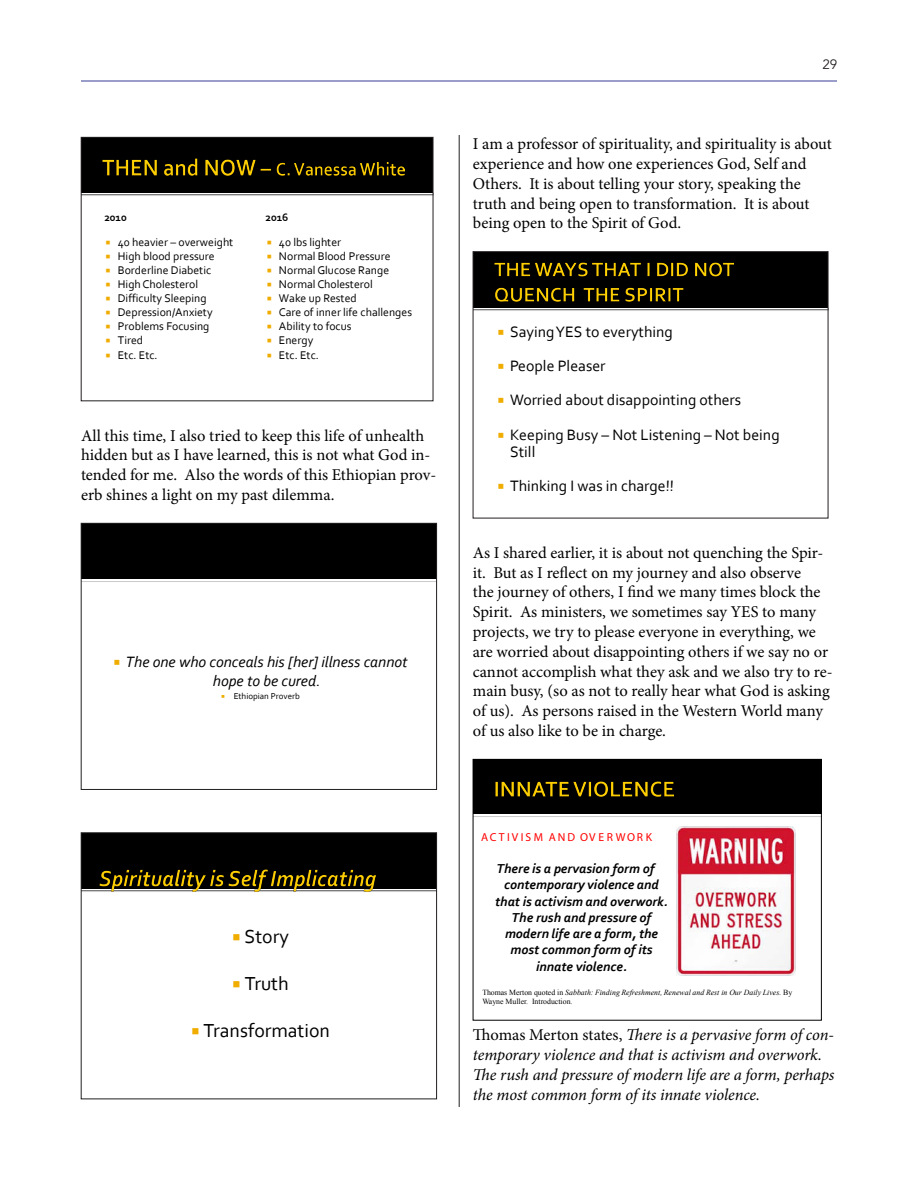
<style>
.page{position:relative;width:918px;height:1188px;background:#fff}
.page>*{position:absolute;margin:0;border:0;box-sizing:border-box;transform-origin:0 0}
.t1{font:19.8px "Corbel";color:#000}
.Paragraph_11-13_2{font:16.5px/19.8px "Minion Pro";letter-spacing:-.005em;color:#000}
.Paragraph_11-13_2-2{font:italic 16.5px/19.8px "Minion Pro";letter-spacing:-.005em;color:#000}
.t2{font:15.75px/17.1px "Corbel";color:#000}
.t3{font:italic 15.75px/18.9px "Corbel";color:#000}
.t4{font:italic 700 13.5px "Corbel";color:#000}
.t5{font:13.5px "Avenir";color:#231f20}
.t6{font:11.7px "Corbel";color:#000}
.t7{font:11.55px "Myriad Pro";letter-spacing:.185em;color:#f00}
.t8{font:700 11.25px "Corbel";letter-spacing:-.005em;color:#000}
.t9{font:8.85px "Corbel";color:#000}
.t10{font:italic 7.8px/9.3px "Times New Roman";letter-spacing:.005em;color:#000}
.s1{color:#f0ad00}
.s2{font-style:normal}
</style>
<div class="page">
<hr style="left:81px;top:81px;width:756px;height:1px;background:#363a95">
<hr style="left:459px;top:135px;width:1px;height:972px;background:#231f20">
<img style="left:83px;top:192px;width:348px;height:4px">
<hr style="left:81px;top:193px;width:352px;height:1px;background:#fff">
<div style="left:81px;top:137px;width:352px;height:55px;background:#000"></div>
<img style="left:102px;top:159px;width:303px;height:16px">
<div style="left:81px;top:137px;width:352px;height:264px;border:1px solid #231f20"></div>
<div style="left:81px;top:523px;width:356px;height:56px;background:#000"></div>
<div style="left:81px;top:523px;width:356px;height:267px;border:1px solid #231f20"></div>
<div style="left:81px;top:833px;width:356px;height:55px;background:#000"></div>
<img style="left:100px;top:870px;width:275px;height:22px">
<div style="left:81px;top:833px;width:356px;height:266px;border:1px solid #231f20"></div>
<div style="left:473px;top:252px;width:355px;height:55px;background:#000"></div>
<img style="left:494px;top:263px;width:239px;height:39px">
<div style="left:473px;top:251px;width:355px;height:267px;border:1px solid #231f20"></div>
<div style="left:473px;top:759px;width:348px;height:55px;background:#000"></div>
<img style="left:495px;top:782px;width:178px;height:15px">
<img style="left:676px;top:827px;width:119px;height:148px">
<div style="left:473px;top:759px;width:349px;height:261px;border:1px solid #000"></div>
<p class="t8" style="left:104px;top:210px;width:24px">2010</p>
<p class="t6" style="left:105px;top:235px;width:129px"><span class="s1">○</span> 40 heavier – overweight</p>
<p class="t6" style="left:105px;top:249px;width:111px"><span class="s1">○</span> High blood pressure</p>
<p class="t6" style="left:105px;top:263px;width:107px"><span class="s1">○</span> Borderline Diabetic</p>
<p class="t6" style="left:105px;top:277px;width:94px"><span class="s1">○</span> High Cholesterol</p>
<p class="t6" style="left:105px;top:291px;width:103px"><span class="s1">○</span> Difficulty Sleeping</p>
<p class="t6" style="left:105px;top:305px;width:109px"><span class="s1">○</span> Depression/Anxiety</p>
<p class="t6" style="left:105px;top:319px;width:106px"><span class="s1">○</span> Problems Focusing</p>
<p class="t6" style="left:105px;top:333px;width:39px"><span class="s1">○</span> Tired</p>
<p class="t6" style="left:105px;top:347px;width:54px"><span class="s1">○</span> Etc. Etc.</p>
<p class="t8" style="left:266px;top:210px;width:24px">2016</p>
<p class="t6" style="left:267px;top:235px;width:76px"><span class="s1">○</span> 40 lbs lighter</p>
<p class="t6" style="left:267px;top:249px;width:125px"><span class="s1">○</span> Normal Blood Pressure</p>
<p class="t6" style="left:267px;top:263px;width:124px"><span class="s1">○</span> Normal Glucose Range</p>
<p class="t6" style="left:267px;top:277px;width:108px"><span class="s1">○</span> Normal Cholesterol</p>
<p class="t6" style="left:267px;top:291px;width:92px"><span class="s1">○</span> Wake up Rested</p>
<p class="t6" style="left:267px;top:305px;width:147px"><span class="s1">○</span> Care of inner life challenges</p>
<p class="t6" style="left:267px;top:319px;width:86px"><span class="s1">○</span> Ability to focus</p>
<p class="t6" style="left:267px;top:333px;width:48px"><span class="s1">○</span> Energy</p>
<p class="t6" style="left:267px;top:347px;width:54px"><span class="s1">○</span> Etc. Etc.</p>
<p class="Paragraph_11-13_2" style="left:81px;top:426px;width:357px">All this time, I also tried to keep this life of unhealth hidden but as I have learned, this is not what God in&shy;tended for me. Also the words of this Ethiopian prov&shy;erb shines a light on my past dilemma.</p>
<p class="t3" style="left:213px;top:652px;width:196px;text-indent:-99px"><span class="s1">○</span> The one who conceals his [her] illness cannot hope to be cured.</p>
<p class="t9" style="left:221px;top:690px;width:80px"><span class="s1">○</span> Ethiopian Proverb</p>
<p class="t1" style="left:232px;top:924px;width:58px"><span class="s1">○</span> Story</p>
<p class="t1" style="left:232px;top:971px;width:58px"><span class="s1">○</span> Truth</p>
<p class="t1" style="left:191px;top:1018px;width:140px"><span class="s1">○</span> Transformation</p>
<p class="t5" style="left:822px;top:56px;width:17px">29</p>
<p class="Paragraph_11-13_2" style="left:473px;top:134px;width:361px">I am a professor of spirituality, and spirituality is about experience and how one experiences God, Self and Others. It is about telling your story, speaking the truth and being open to transformation. It is about being open to the Spirit of God.</p>
<p class="t2" style="left:498px;top:323px;width:177px"><span class="s1">○</span> Saying YES to everything</p>
<p class="t2" style="left:498px;top:357px;width:109px"><span class="s1">○</span> People Pleaser</p>
<p class="t2" style="left:498px;top:391px;width:245px"><span class="s1">○</span> Worried about disappointing others</p>
<p class="t2" style="left:510px;top:425px;width:271px;text-indent:-12px"><span class="s1">○</span> Keeping Busy – Not Listening – Not being<br>Still</p>
<p class="t2" style="left:498px;top:477px;width:178px"><span class="s1">○</span> Thinking I was in charge!!</p>
<p class="Paragraph_11-13_2" style="left:473px;top:543px;width:361px">As I shared earlier, it is about not quenching the Spir&shy;it. But as I reflect on my journey and also observe<br>the journey of others, I find we many times block the Spirit. As ministers, we sometimes say YES to many projects, we try to please everyone in everything, we are worried about disappointing others if we say no or cannot accomplish what they ask and we also try to re&shy;main busy, (so as not to really hear what God is asking of us). As persons raised in the Western World many of us also like to be in charge.</p>
<p class="t7" style="left:481px;top:830px;width:173px">ACTIVISM AND OVERWORK</p>
<p class="t4" style="left:496px;top:860px;width:160px">There is a pervasion form of</p>
<p class="t4" style="left:504px;top:877px;width:156px">contemporary violence and</p>
<p class="t4" style="left:495px;top:893px;width:174px">that is activism and overwork.</p>
<p class="t4" style="left:512px;top:909px;width:141px">The rush and pressure of</p>
<p class="t4" style="left:505px;top:925px;width:155px">modern life are a form, the</p>
<p class="t4" style="left:511px;top:941px;width:144px">most common form of its</p>
<p class="t4" style="left:536px;top:958px;width:93px">innate violence.</p>
<p class="t10" style="left:482px;top:987px;width:311px"><span class="s2">Thomas Merton quoted in</span> Sabbath: Finding Refreshment, Renewal and Rest in Our Daily Lives. <span class="s2">By<br>Wayne Muller. Introduction.</span></p>
<p class="Paragraph_11-13_2-2" style="left:473px;top:1025px;width:363px"><span class="s2">Thomas Merton states,</span> There is a pervasive form of con&shy;temporary violence and that is activism and overwork.<br>The rush and pressure of modern life are a form, perhaps the most common form of its innate violence.</p>
</div>
